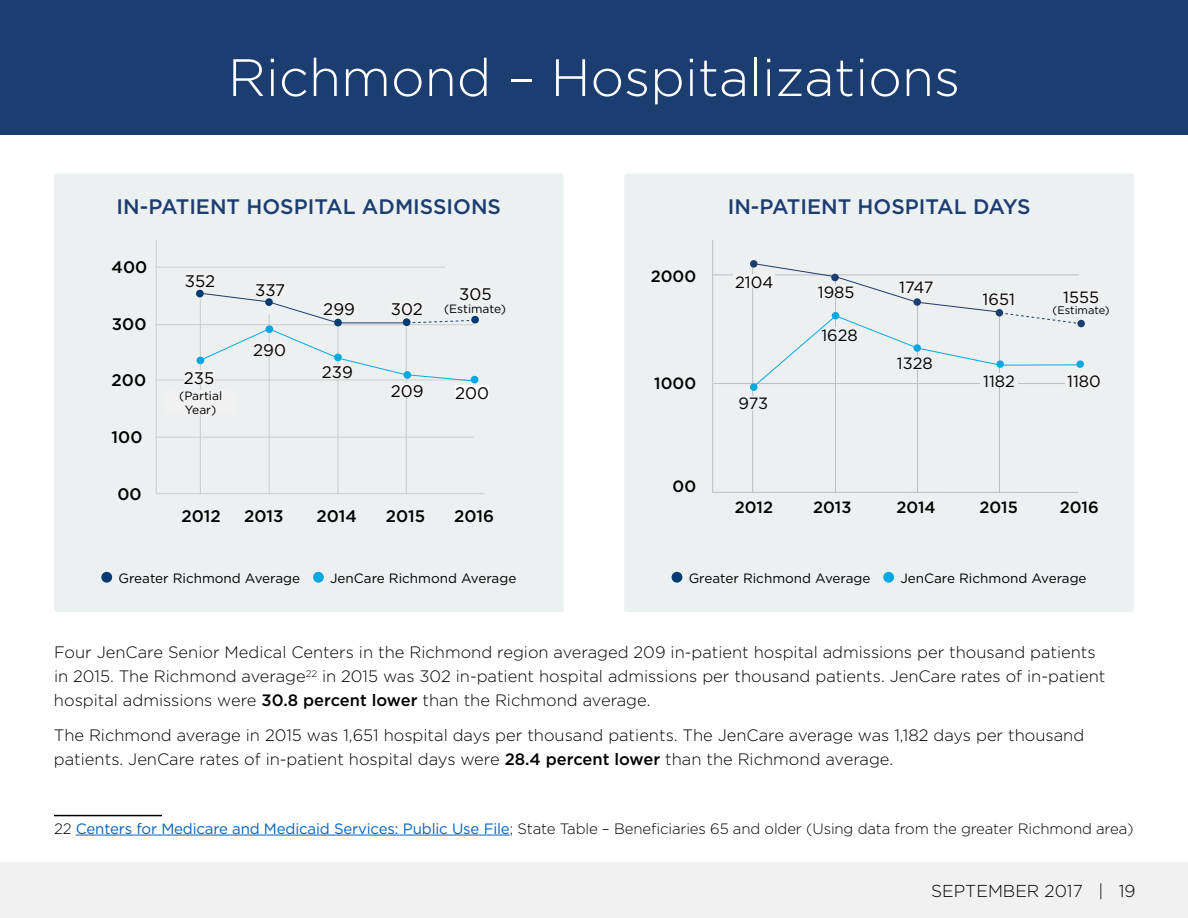
<style>
.page{position:relative;width:1188px;height:918px;background:#fff}
.page>*{position:absolute;margin:0;border:0;box-sizing:border-box;transform-origin:0 0}
.t1{font:300 52.5px "Gotham";color:#fff}
.t2{font:500 21px "Gotham";color:#1c3d6f}
.t3{font:300 17.25px "Gotham";color:#000}
.t4{font:500 16.8px "Gotham";color:#000}
.t5{font:16.8px "Gotham";color:#000}
.t6{font:300 16.5px/24px "Gotham";color:#000}
.t7{font:16.35px "Gotham";color:#000}
.t8{font:500 16.35px "Gotham";color:#000}
.t9{font:300 15px "Gotham";letter-spacing:-.01em;color:#000}
.t10{font:13.5px "Gotham";color:#000}
.t11{font:12px/14.4px "Gotham";color:#000;text-align:center}
.t12{font:11.1px "Gotham";color:#000}
.s1{font-weight:500}
.s2{font-weight:400;color:#0563c1}
</style>
<div class="page">
<div style="left:0;top:862px;width:1188px;height:56px;background:#f1f1f2"></div>
<div style="left:54px;top:173px;width:510px;height:439px;background:#ecf0f1;border-radius:3px"></div>
<div style="left:624px;top:173px;width:510px;height:439px;background:#ecf0f1;border-radius:3px"></div>
<div style="left:0;top:0;width:1188px;height:135px;background:#1c3d6f"></div>
<div style="left:101px;top:572px;width:11px;height:11px;background:#003a70;border-radius:50%"></div>
<div style="left:313px;top:572px;width:11px;height:11px;background:#0aa8e0;border-radius:50%"></div>
<div style="left:672px;top:572px;width:10px;height:11px;background:#003a70;border-radius:50%"></div>
<div style="left:883px;top:572px;width:11px;height:11px;background:#0aa8e0;border-radius:50%"></div>
<svg style="left:156px;top:240px;width:329px;height:254px"></svg>
<hr style="left:200px;top:300px;width:1px;height:194px;background:#ccc">
<hr style="left:269px;top:314px;width:1px;height:180px;background:#ccc">
<hr style="left:338px;top:322px;width:1px;height:172px;background:#ccc">
<hr style="left:406px;top:322px;width:1px;height:172px;background:#ccc">
<div style="left:196px;top:290px;width:8px;height:7px;background:#003a70;border-radius:50%"></div>
<div style="left:184px;top:273px;width:32px;height:14px;background:#f1f1f2"></div>
<div style="left:255px;top:283px;width:30px;height:13px;background:#f1f1f2"></div>
<div style="left:459px;top:286px;width:33px;height:14px;background:#f1f1f2"></div>
<div style="left:184px;top:371px;width:30px;height:13px;background:#f1f1f2"></div>
<div style="left:164px;top:390px;width:73px;height:24px;background:#f1f1f2"></div>
<div style="left:391px;top:383px;width:33px;height:14px;background:#f1f1f2"></div>
<div style="left:455px;top:386px;width:34px;height:13px;background:#fff"></div>
<hr style="left:157px;top:267px;width:288px;height:1px;background:#ccc">
<svg style="left:196px;top:292px;width:283px;height:92px"></svg>
<svg style="left:712px;top:239px;width:367px;height:254px"></svg>
<hr style="left:713px;top:275px;width:366px;height:1px;background:#bcbec0">
<hr style="left:714px;top:383px;width:366px;height:1px;background:#bcbec0">
<hr style="left:835px;top:278px;width:1px;height:214px;background:#bcbec0">
<hr style="left:752px;top:263px;width:1px;height:229px;background:#bcbec0">
<hr style="left:917px;top:302px;width:1px;height:190px;background:#bcbec0">
<hr style="left:999px;top:313px;width:1px;height:179px;background:#bcbec0">
<svg style="left:750px;top:260px;width:8px;height:8px"></svg>
<div style="left:734px;top:275px;width:41px;height:13px;background:#f1f1f2"></div>
<div style="left:734px;top:396px;width:39px;height:13px;background:#ecf0f1"></div>
<div style="left:1063px;top:290px;width:36px;height:13px;background:#f1f1f2"></div>
<svg style="left:750px;top:263px;width:334px;height:128px"></svg>
<div style="left:1066px;top:374px;width:36px;height:13px;background:#f1f1f2"></div>
<hr style="left:54px;top:815px;width:108px;height:1px;background:#000">
<hr style="left:76px;top:835px;width:434px;height:1px;background:#0563c1">
<h1 class="t1" style="left:228px;top:44px;width:734px">Richmond – Hospitalizations</h1>
<p class="t2" style="left:117px;top:193px;width:386px">IN-PATIENT HOSPITAL ADMISSIONS</p>
<p class="t2" style="left:728px;top:193px;width:304px">IN-PATIENT HOSPITAL DAYS</p>
<p class="t4" style="left:112px;top:256px;width:37px">400</p>
<p class="t4" style="left:112px;top:313px;width:36px">300</p>
<p class="t4" style="left:112px;top:370px;width:36px">200</p>
<p class="t4" style="left:112px;top:426px;width:32px">100</p>
<p class="t4" style="left:117px;top:483px;width:26px">00</p>
<p class="t5" style="left:185px;top:270px;width:32px">352</p>
<p class="t5" style="left:184px;top:367px;width:32px">235</p>
<p class="t11" style="left:179px;top:388px;width:45px">(Partial<br>Year)</p>
<p class="t5" style="left:255px;top:279px;width:32px">337</p>
<p class="t5" style="left:253px;top:339px;width:34px">290</p>
<p class="t5" style="left:323px;top:298px;width:33px">299</p>
<p class="t5" style="left:391px;top:298px;width:34px">302</p>
<p class="t5" style="left:322px;top:361px;width:33px">239</p>
<p class="t5" style="left:459px;top:283px;width:34px">305</p>
<p class="t11" style="left:444px;top:301px;width:64px">(Estimate)</p>
<p class="t5" style="left:391px;top:380px;width:34px">209</p>
<p class="t5" style="left:455px;top:382px;width:35px">200</p>
<p class="t4" style="left:181px;top:505px;width:41px">2012</p>
<p class="t4" style="left:244px;top:505px;width:41px">2013</p>
<p class="t4" style="left:317px;top:505px;width:42px">2014</p>
<p class="t4" style="left:386px;top:505px;width:41px">2015</p>
<p class="t4" style="left:454px;top:505px;width:41px">2016</p>
<p class="t8" style="left:651px;top:265px;width:47px">2000</p>
<p class="t8" style="left:654px;top:373px;width:43px">1000</p>
<p class="t8" style="left:673px;top:476px;width:25px">00</p>
<p class="t7" style="left:735px;top:272px;width:40px">2104</p>
<p class="t7" style="left:739px;top:393px;width:31px">973</p>
<p class="t7" style="left:818px;top:281px;width:38px">1985</p>
<p class="t7" style="left:821px;top:324px;width:38px">1628</p>
<p class="t7" style="left:899px;top:277px;width:36px">1747</p>
<p class="t7" style="left:897px;top:353px;width:37px">1328</p>
<p class="t7" style="left:983px;top:289px;width:34px">1651</p>
<p class="t7" style="left:1063px;top:287px;width:37px">1555</p>
<p class="t12" style="left:1053px;top:303px;width:59px">(Estimate)</p>
<p class="t7" style="left:983px;top:370px;width:33px">1182</p>
<p class="t7" style="left:1067px;top:370px;width:35px">1180</p>
<p class="t8" style="left:735px;top:497px;width:40px">2012</p>
<p class="t8" style="left:813px;top:497px;width:40px">2013</p>
<p class="t8" style="left:896px;top:496px;width:41px">2014</p>
<p class="t8" style="left:980px;top:496px;width:40px">2015</p>
<p class="t8" style="left:1060px;top:497px;width:40px">2016</p>
<p class="t10" style="left:119px;top:569px;width:183px">Greater Richmond Average</p>
<p class="t10" style="left:330px;top:569px;width:188px">JenCare Richmond Average</p>
<p class="t10" style="left:689px;top:569px;width:183px">Greater Richmond Average</p>
<p class="t10" style="left:900px;top:569px;width:188px">JenCare Richmond Average</p>
<p class="t6" style="left:54px;top:640px;width:1053px">Four JenCare Senior Medical Centers in the Richmond region averaged 209 in-patient hospital admissions per thousand patients in 2015. The Richmond average<sup>22</sup> in 2015 was 302 in-patient hospital admissions per thousand patients. JenCare rates of in-patient hospital admissions were <span class="s1">30.8 percent lower</span> than the Richmond average.</p>
<p class="t6" style="left:54px;top:723px;width:1032px">The Richmond average in 2015 was 1,651 hospital days per thousand patients. The JenCare average was 1,182 days per thousand patients. JenCare rates of in-patient hospital days were <span class="s1">28.4 percent lower</span> than the Richmond average.</p>
<p class="t9" style="left:54px;top:819px;width:1081px">22 <span class="s2">Centers for Medicare and Medicaid Services: Public Use File</span>; State Table – Beneficiaries 65 and older (Using data from the greater Richmond area)</p>
<p class="t3" style="left:931px;top:880px;width:206px">SEPTEMBER 2017 | 19</p>
</div>
